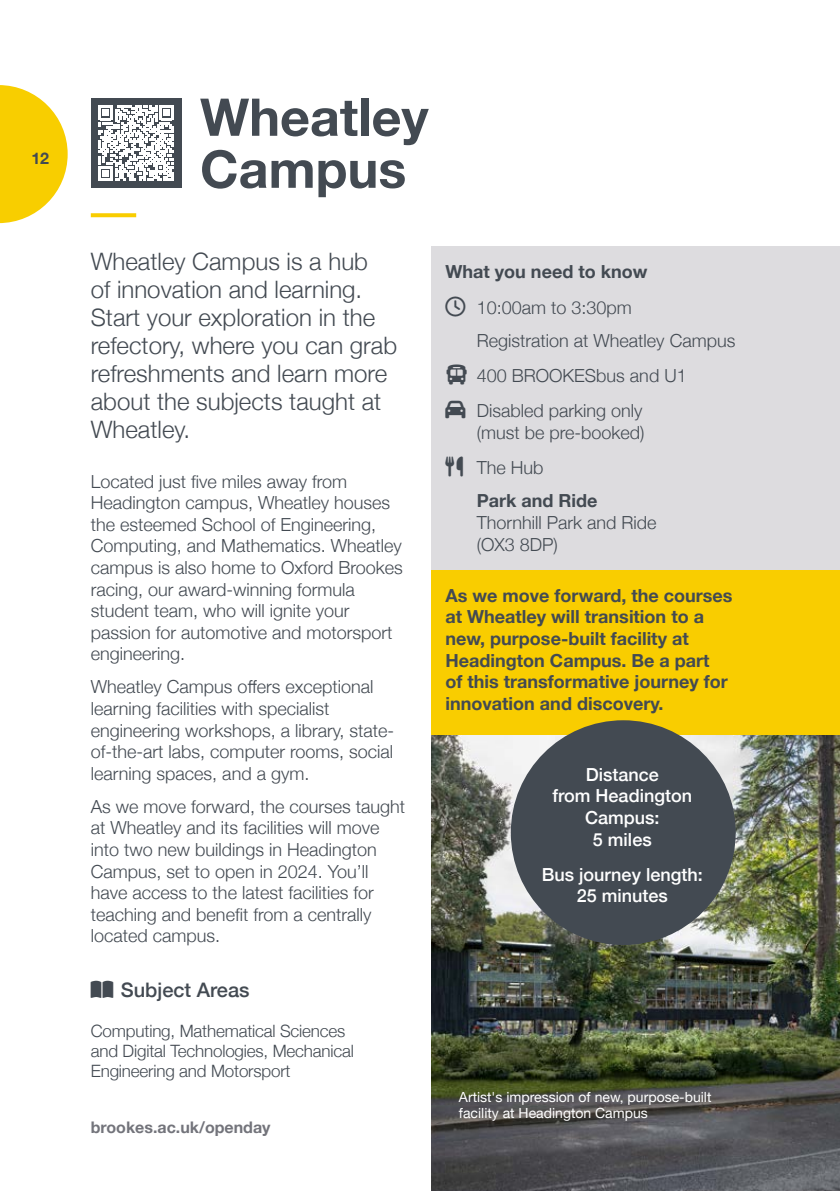
<style>
.page{position:relative;width:840px;height:1191px;background:#fff}
.page>*{position:absolute;margin:0;border:0;box-sizing:border-box;transform-origin:0 0}
.t1{font:700 52px/52px "Helvetica Neue";color:#434a52}
.t2{font:300 24px/28px "Helvetica Neue";color:#434a52}
.t3{font:500 20px "Helvetica Neue";color:#434a52}
.t4{font:300 18px/21.6px "Helvetica Neue";color:#434a52}
.t5{font:700 18px/21.6px "Helvetica Neue";color:#434a52}
.t6{font:500 18px/21.6px "Helvetica Neue";color:#fff;text-align:center}
.t7{font:300 17px/20px "Helvetica Neue";letter-spacing:-.01em;color:#434a52}
.t8{font:700 16px "Helvetica Neue";color:#73747b}
.t9{font:700 16px "Helvetica Neue";color:#434a52}
.t10{font:14px/16px "Helvetica Neue";color:#fff}
.s1{font-weight:700}
</style>
<div class="page">
<svg style="left:0;top:85px;width:68px;height:138px"></svg>
<svg style="left:91px;top:213px;width:45px;height:4px"></svg>
<div style="left:91px;top:99px;width:90px;height:89px;background:#434a52"></div>
<svg style="left:99px;top:106px;width:74px;height:74px"></svg>
<div style="left:431px;top:247px;width:408px;height:340px;background:#dddcdf"></div>
<img style="left:431px;top:734px;width:408px;height:457px">
<div style="left:431px;top:570px;width:408px;height:164px;background:#f9cd00"></div>
<div style="left:510px;top:720px;width:225px;height:225px;background:#434a52;border-radius:50%"></div>
<p class="t9" style="left:31px;top:146px;width:19px">12</p>
<p class="t1" style="left:200px;top:93px;width:230px">Wheatley<br>Campus</p>
<p class="t2" style="left:91px;top:246px;width:307px">Wheatley Campus is a hub<br>of innovation and learning.<br>Start your exploration in the refectory, where you can grab refreshments and learn more about the subjects taught at<br>Wheatley.</p>
<p class="t4" style="left:91px;top:469px;width:313px">Located just five miles away from Headington campus, Wheatley houses the esteemed School of Engineering, Computing, and Mathematics. Wheatley campus is also home to Oxford Brookes racing, our award-winning formula student team, who will ignite your passion for automotive and motorsport engineering.</p>
<p class="t4" style="left:91px;top:675px;width:305px">Wheatley Campus offers exceptional learning facilities with specialist engineering workshops, a library, state&shy;of-the-art labs, computer rooms, social learning spaces, and a gym.</p>
<p class="t4" style="left:91px;top:794px;width:316px">As we move forward, the courses taught at Wheatley and its facilities will move into two new buildings in Headington Campus, set to open in 2024. You’ll have access to the latest facilities for teaching and benefit from a centrally located campus.</p>
<p class="t3" style="left:121px;top:973px;width:130px">Subject Areas</p>
<p class="t7" style="left:91px;top:1019px;width:264px">Computing, Mathematical Sciences and Digital Technologies, Mechanical<br>Engineering and Motorsport</p>
<p class="t8" style="left:91px;top:1114px;width:181px">brookes.ac.uk/openday</p>
<p class="t5" style="left:445px;top:262px;width:203px">What you need to know</p>
<p class="t4" style="left:476px;top:295px;width:157px">10:00am to 3:30pm</p>
<p class="t4" style="left:476px;top:328px;width:260px">Registration at Wheatley Campus</p>
<p class="t4" style="left:476px;top:363px;width:211px">400 BROOKESbus and U1</p>
<p class="t4" style="left:476px;top:399px;width:169px">Disabled parking only (must be pre-booked)</p>
<p class="t4" style="left:476px;top:456px;width:68px">The Hub</p>
<p class="t4" style="left:476px;top:489px;width:181px"><span class="s1">Park and Ride<br></span>Thornhill Park and Ride (OX3 8DP)</p>
<p class="t5" style="left:445px;top:585px;width:288px">As we move forward, the courses at Wheatley will transition to a new, purpose-built facility at<br>Headington Campus. Be a part<br>of this transformative journey for innovation and discovery.</p>
<p class="t6" style="left:552px;top:762px;width:141px">Distance<br>from Headington<br>Campus:<br>5 miles</p>
<p class="t6" style="left:541px;top:862px;width:162px">Bus journey length:<br>25 minutes</p>
<p class="t10" style="left:458px;top:1090px;width:254px">Artist's impression of new, purpose-built facility at Headington Campus</p>
</div>
